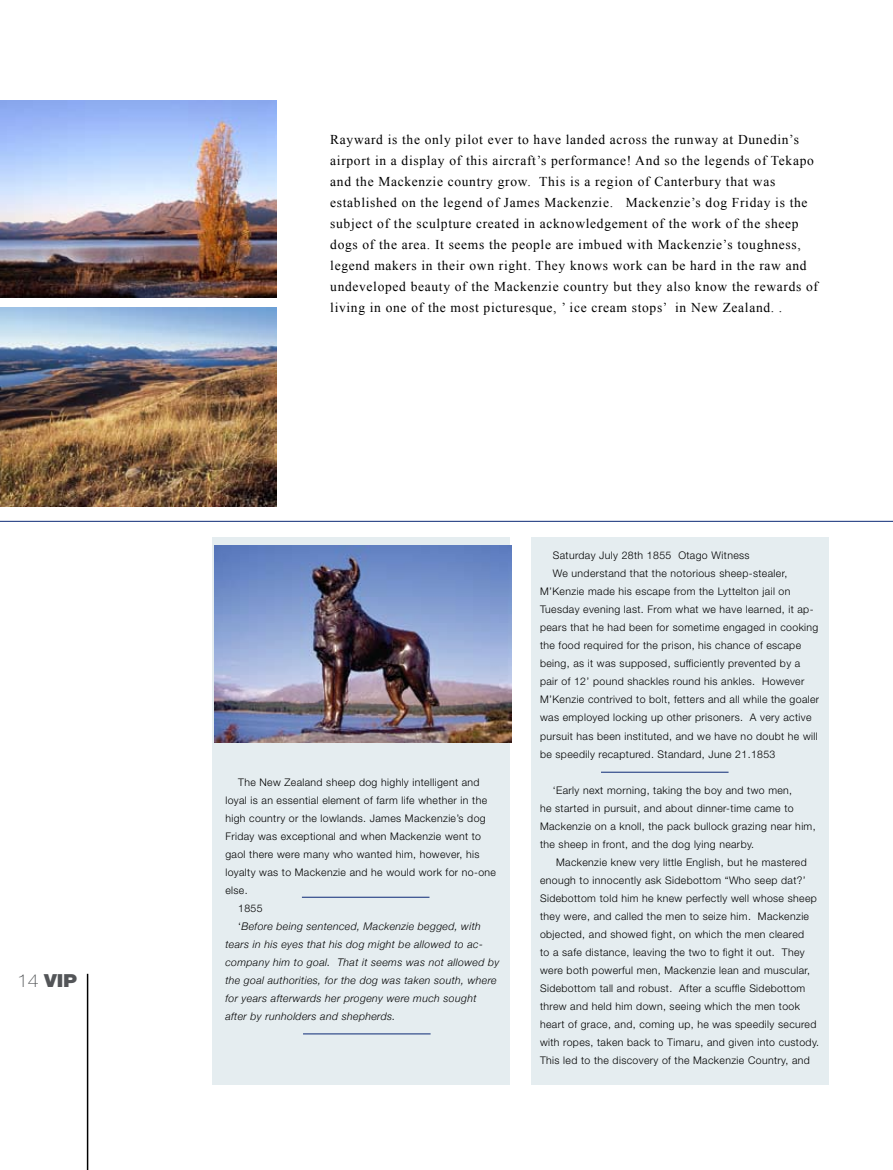
<style>
.page{position:relative;width:893px;height:1170px;background:#fff}
.page>*{position:absolute;margin:0;border:0;box-sizing:border-box;transform-origin:0 0}
.t1{font:900 18px "Helvetica Neue";color:#535558;scale:1.1 1}
.t2{font:13.5px/21px "Times New Roman";letter-spacing:.05em;color:#000}
.t3{font:300 10.5px/18px "Helvetica Neue";letter-spacing:.035em;color:#000}
.t4{font:italic 300 10.5px "Helvetica Neue";letter-spacing:.035em;color:#000}
.s1{font-weight:100}
.s2{font-style:normal}
</style>
<div class="page">
<hr style="left:87px;top:973px;width:1px;height:196px;background:#000">
<div style="left:531px;top:537px;width:298px;height:547px;background:#e5edf0"></div>
<div style="left:213px;top:537px;width:297px;height:547px;background:#e5edf0"></div>
<img style="left:0;top:100px;width:276px;height:197px">
<img style="left:0;top:307px;width:276px;height:199px">
<img style="left:214px;top:545px;width:298px;height:197px">
<hr style="left:302px;top:896px;width:127px;height:1px;background:#0c2976">
<hr style="left:601px;top:771px;width:128px;height:1px;background:#0c2976">
<hr style="left:303px;top:1033px;width:128px;height:1px;background:#0c2976">
<hr style="left:0;top:521px;width:893px;height:1px;background:#0c2976">
<h1 class="t1" style="left:17px;top:969px;width:56px"><span class="s1">14</span> VIP</h1>
<p class="t2" style="left:330px;top:128px;width:489px">Rayward is the only pilot ever to have landed across the runway at Dunedin’s airport in a display of this aircraft’s performance! And so the legends of Tekapo and the Mackenzie country grow. This is a region of Canterbury that was established on the legend of James Mackenzie. Mackenzie’s dog Friday is the subject of the sculpture created in acknowledgement of the work of the sheep dogs of the area. It seems the people are imbued with Mackenzie’s toughness, legend makers in their own right. They knows work can be hard in the raw and undeveloped beauty of the Mackenzie country but they also know the rewards of living in one of the most picturesque, ’ ice cream stops’ in New Zealand. .</p>
<p class="t3" style="left:238px;top:773px;width:243px">The New Zealand sheep dog highly intelligent and</p>
<p class="t3" style="left:225px;top:791px;width:263px">loyal is an essential element of farm life whether in the</p>
<p class="t3" style="left:225px;top:809px;width:262px">high country or the lowlands. James Mackenzie’s dog</p>
<p class="t3" style="left:225px;top:827px;width:257px">Friday was exceptional and when Mackenzie went to</p>
<p class="t3" style="left:225px;top:845px;width:256px">gaol there were many who wanted him, however, his</p>
<p class="t3" style="left:225px;top:863px;width:272px">loyalty was to Mackenzie and he would work for no-one</p>
<p class="t3" style="left:225px;top:881px;width:24px">else.</p>
<p class="t3" style="left:238px;top:899px;width:26px">1855</p>
<p class="t4" style="left:238px;top:920px;width:244px"><span class="s2">‘</span>Before being sentenced, Mackenzie begged, with</p>
<p class="t4" style="left:225px;top:938px;width:259px">tears in his eyes that his dog might be allowed to ac-</p>
<p class="t4" style="left:225px;top:956px;width:275px">company him to goal. That it seems was not allowed by</p>
<p class="t4" style="left:225px;top:974px;width:273px">the goal authorities, for the dog was taken south, where</p>
<p class="t4" style="left:225px;top:992px;width:253px">for years afterwards her progeny were much sought</p>
<p class="t4" style="left:225px;top:1010px;width:172px">after by runholders and shepherds.</p>
<p class="t3" style="left:553px;top:546px;width:198px">Saturday July 28th 1855 Otago Witness</p>
<p class="t3" style="left:553px;top:564px;width:236px">We understand that the notorious sheep-stealer,</p>
<p class="t3" style="left:540px;top:582px;width:252px">M’Kenzie made his escape from the Lyttelton jail on</p>
<p class="t3" style="left:540px;top:600px;width:275px">Tuesday evening last. From what we have learned, it ap-</p>
<p class="t3" style="left:540px;top:618px;width:280px">pears that he had been for sometime engaged in cooking</p>
<p class="t3" style="left:540px;top:636px;width:263px">the food required for the prison, his chance of escape</p>
<p class="t3" style="left:540px;top:654px;width:262px">being, as it was supposed, sufficiently prevented by a</p>
<p class="t3" style="left:540px;top:672px;width:266px">pair of 12’ pound shackles round his ankles. However</p>
<p class="t3" style="left:540px;top:690px;width:281px">M’Kenzie contrived to bolt, fetters and all while the goaler</p>
<p class="t3" style="left:540px;top:708px;width:273px">was employed locking up other prisoners. A very active</p>
<p class="t3" style="left:540px;top:726px;width:279px">pursuit has been instituted, and we have no doubt he will</p>
<p class="t3" style="left:540px;top:744px;width:237px">be speedily recaptured. Standard, June 21.1853</p>
<p class="t3" style="left:540px;top:780px;width:277px;text-indent:13px">‘Early next morning, taking the boy and two men,<br>he started in pursuit, and about dinner-time came to Mackenzie on a knoll, the pack bullock grazing near him, the sheep in front, and the dog lying nearby.</p>
<p class="t3" style="left:540px;top:852px;width:281px;text-indent:16px">Mackenzie knew very little English, but he mastered enough to innocently ask Sidebottom “Who seep dat?’ Sidebottom told him he knew perfectly well whose sheep they were, and called the men to seize him. Mackenzie objected, and showed fight, on which the men cleared<br>to a safe distance, leaving the two to fight it out. They were both powerful men, Mackenzie lean and muscular, Sidebottom tall and robust. After a scuffle Sidebottom threw and held him down, seeing which the men took heart of grace, and, coming up, he was speedily secured with ropes, taken back to Timaru, and given into custody.<br>This led to the discovery of the Mackenzie Country, and</p>
</div>
